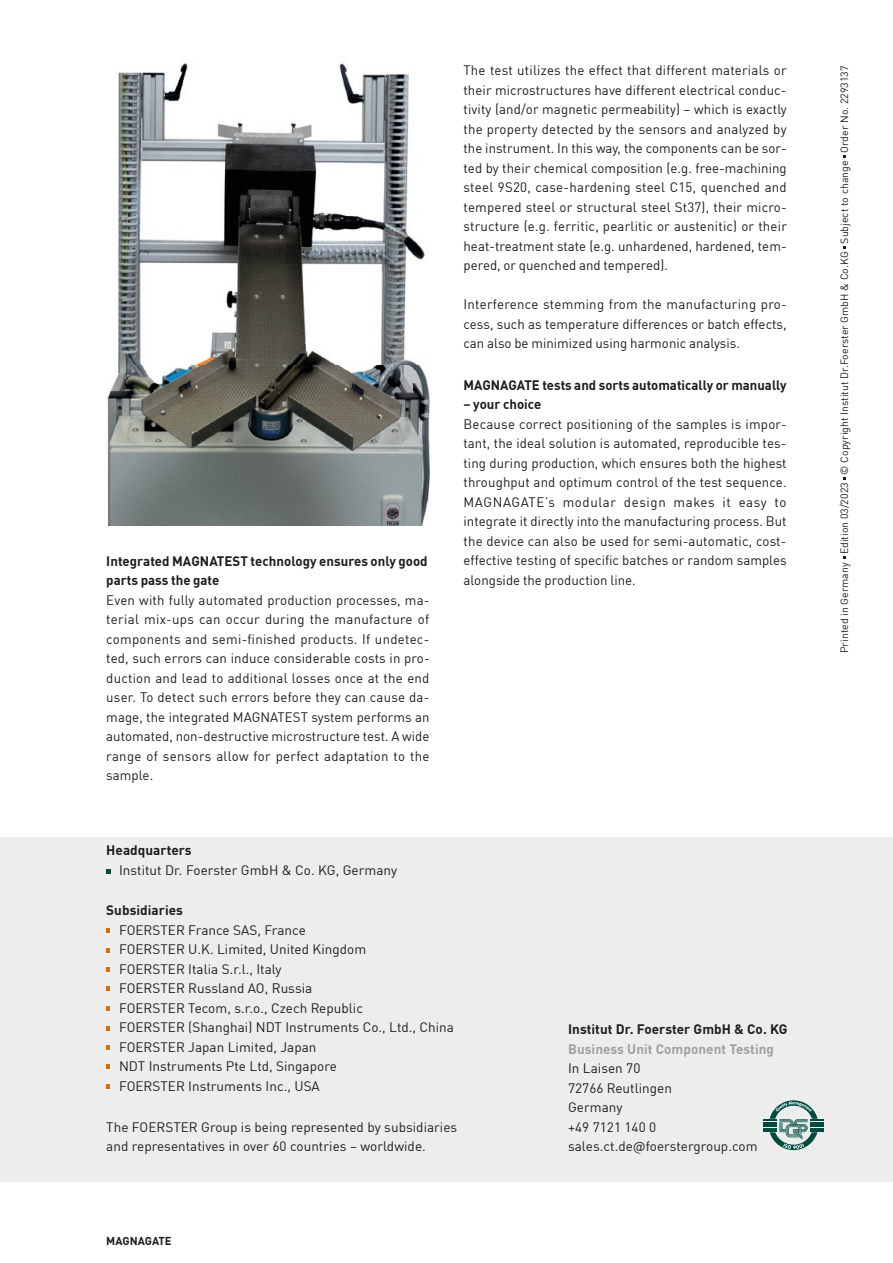
<style>
.page{position:relative;width:893px;height:1263px;background:#fff}
.page>*{position:absolute;margin:0;border:0;box-sizing:border-box;transform-origin:0 0}
.t1{font:13.5px/19.5px "DIN Offc";letter-spacing:.005em;color:#1d1d1b;text-align:justify}
.t2{font:700 13.5px/19.5px "DIN Offc";letter-spacing:.005em;color:#1d1d1b}
.t3{font:700 13.5px "DIN Offc";letter-spacing:.005em;color:#a0a09f}
.t4{font:700 11.25px "DIN Offc";letter-spacing:-.005em;color:#1d1d1b}
.t5{font:10.5px "DIN Offc";letter-spacing:.005em;color:#1d1d1b}
</style>
<div class="page">
<div style="left:0;top:838px;width:893px;height:344px;background:#ededed"></div>
<svg style="left:106px;top:869px;width:5px;height:4px"></svg>
<svg style="left:106px;top:928px;width:4px;height:4px"></svg>
<svg style="left:106px;top:948px;width:4px;height:5px"></svg>
<svg style="left:106px;top:968px;width:4px;height:4px"></svg>
<svg style="left:106px;top:986px;width:4px;height:5px"></svg>
<svg style="left:106px;top:1007px;width:4px;height:4px"></svg>
<svg style="left:106px;top:1026px;width:4px;height:4px"></svg>
<svg style="left:106px;top:1045px;width:4px;height:4px"></svg>
<svg style="left:106px;top:1064px;width:4px;height:4px"></svg>
<svg style="left:106px;top:1084px;width:4px;height:4px"></svg>
<svg style="left:763px;top:1100px;width:61px;height:50px"></svg>
<img style="left:107px;top:63px;width:322px;height:462px">
<p class="t2" style="left:106px;top:550px;width:323px">Integrated MAGNATEST technology ensures only good parts pass the gate</p>
<p class="t1" style="left:106px;top:590px;width:325px">Even with fully automated production processes, ma&shy;terial mix-ups can occur during the manufacture of components and semi-finished products. If undetec&shy;ted, such errors can induce considerable costs in pro&shy;duction and lead to additional losses once at the end user. To detect such errors before they can cause da&shy;mage, the integrated MAGNATEST system performs an automated, non-destructive microstructure test. A wide range of sensors allow for perfect adaptation to the sample.</p>
<p class="t1" style="left:463px;top:60px;width:325px">The test utilizes the effect that different materials or their microstructures have different electrical conduc&shy;tivity (and/or magnetic permeability) – which is exactly the property detected by the sensors and analyzed by the instrument. In this way, the components can be sor&shy;ted by their chemical composition (e.g. free-machining steel 9S20, case-hardening steel C15, quenched and tempered steel or structural steel St37), their micro&shy;structure (e.g. ferritic, pearlitic or austenitic) or their heat-treatment state (e.g. unhardened, hardened, tem&shy;pered, or quenched and tempered).</p>
<p class="t1" style="left:463px;top:294px;width:325px">Interference stemming from the manufacturing pro&shy;cess, such as temperature differences or batch effects, can also be minimized using harmonic analysis.</p>
<p class="t2" style="left:463px;top:374px;width:325px">MAGNAGATE tests and sorts automatically or manually</p>
<p class="t2" style="left:463px;top:394px;width:79px">– your choice</p>
<p class="t1" style="left:463px;top:414px;width:325px">Because correct positioning of the samples is impor&shy;tant, the ideal solution is automated, reproducible tes&shy;ting during production, which ensures both the highest throughput and optimum control of the test sequence.<br>MAGNAGATE’s modular design makes it easy to integrate it directly into the manufacturing process. But the device can also be used for semi-automatic, cost&shy;effective testing of specific batches or random samples alongside the production line.</p>
<p class="t2" style="left:106px;top:840px;width:87px">Headquarters</p>
<p class="t1" style="left:119px;top:860px;width:280px">Institut Dr. Foerster GmbH &amp; Co. KG, Germany</p>
<p class="t2" style="left:106px;top:900px;width:78px">Subsidiaries</p>
<p class="t1" style="left:119px;top:920px;width:336px;text-align:left">FOERSTER France SAS, France<br>FOERSTER U.K. Limited, United Kingdom<br>FOERSTER Italia S.r.l., Italy<br>FOERSTER Russland AO, Russia<br>FOERSTER Tecom, s.r.o., Czech Republic<br>FOERSTER (Shanghai) NDT Instruments Co., Ltd., China FOERSTER Japan Limited, Japan<br>NDT Instruments Pte Ltd, Singapore<br>FOERSTER Instruments Inc., USA</p>
<p class="t1" style="left:106px;top:1117px;width:352px">The FOERSTER Group is being represented by subsidiaries and representatives in over 60 countries – worldwide.</p>
<p class="t4" style="left:106px;top:1233px;width:67px">MAGNAGATE</p>
<p class="t2" style="left:568px;top:1019px;width:221px">Institut Dr. Foerster GmbH &amp; Co. KG</p>
<p class="t3" style="left:568px;top:1040px;width:207px">Business Unit Component Testing</p>
<p class="t1" style="left:568px;top:1058px;width:191px;text-align:left">In Laisen 70<br>72766 Reutlingen<br>Germany<br>+49 7121 140 0 sales.ct.de@foerstergroup.com</p>
<p class="t5" style="left:838px;top:653px;width:589px;rotate:-90deg">Printed in Germany Edition 03/2023 © Copyright Institut Dr.Foerster GmbH &amp; Co.KG Subject to change Order No. 2293137</p>
</div>
